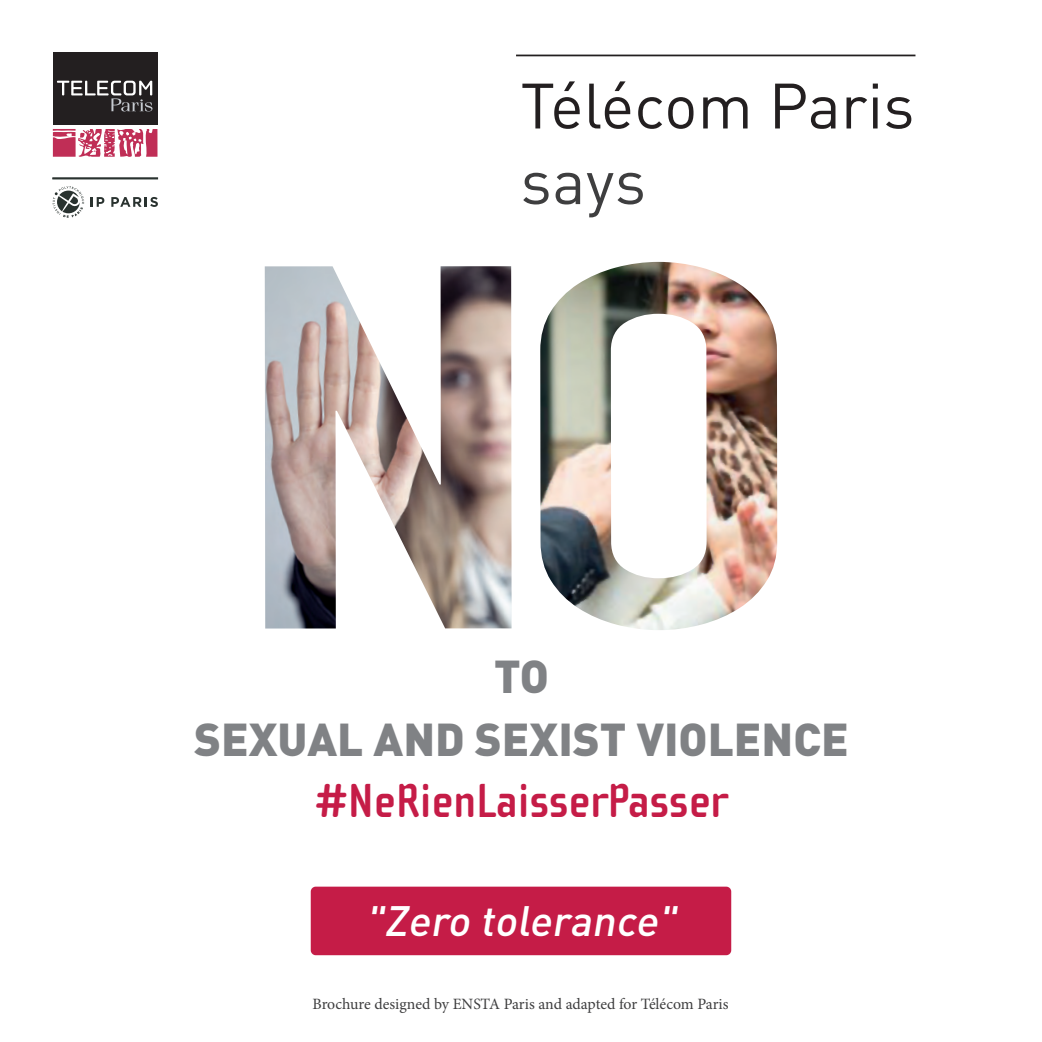
<style>
.page{position:relative;width:1042px;height:1042px;background:#fff}
.page>*{position:absolute;margin:0;border:0;box-sizing:border-box;transform-origin:0 0}
.t1{font:63px "DINOT";color:#231f20}
.t2{font:63px "DINOT";color:#3e3e3f}
.t3{font:700 49px "Cholla Sans";color:#c51c47}
.t4{font:900 45.5px/62.8px "DINOT";color:#808285;text-align:center}
.t5{font:italic 500 42px "DINOT";color:#fff}
.t6{font:15.75px "Minion Pro";letter-spacing:-.005em;color:#3e3e3f}
</style>
<div class="page">
<div style="left:311px;top:886px;width:420px;height:69px;background:#c51c47;border-radius:5px"></div>
<img style="left:265px;top:266px;width:246px;height:362px">
<img style="left:540px;top:262px;width:237px;height:368px">
<svg style="left:53px;top:186px;width:31px;height:32px"></svg>
<svg style="left:90px;top:197px;width:14px;height:10px"></svg>
<svg style="left:111px;top:197px;width:47px;height:10px"></svg>
<div style="left:52px;top:177px;width:106px;height:2px;background:#29322f;border:1px solid #29322f"></div>
<div style="left:53px;top:52px;width:105px;height:72px;background:#231f20"></div>
<svg style="left:53px;top:129px;width:104px;height:28px"></svg>
<svg style="left:57px;top:81px;width:96px;height:31px"></svg>
<hr style="left:516px;top:55px;width:399px;height:1px;background:#231f20">
<h1 class="t1" style="left:520px;top:63px;width:395px">Télécom Paris</h1>
<h1 class="t2" style="left:520px;top:138px;width:127px">says</h1>
<h3 class="t4" style="left:194px;top:644px;width:656px">TO<br>SEXUAL AND SEXIST VIOLENCE</h3>
<h2 class="t3" style="left:315px;top:773px;width:414px">#NeRienLaisserPasser</h2>
<h3 class="t5" style="left:366px;top:892px;width:321px">"Zero tolerance"</h3>
<p class="t6" style="left:312px;top:993px;width:417px">Brochure designed by ENSTA Paris and adapted for Télécom Paris</p>
</div>
